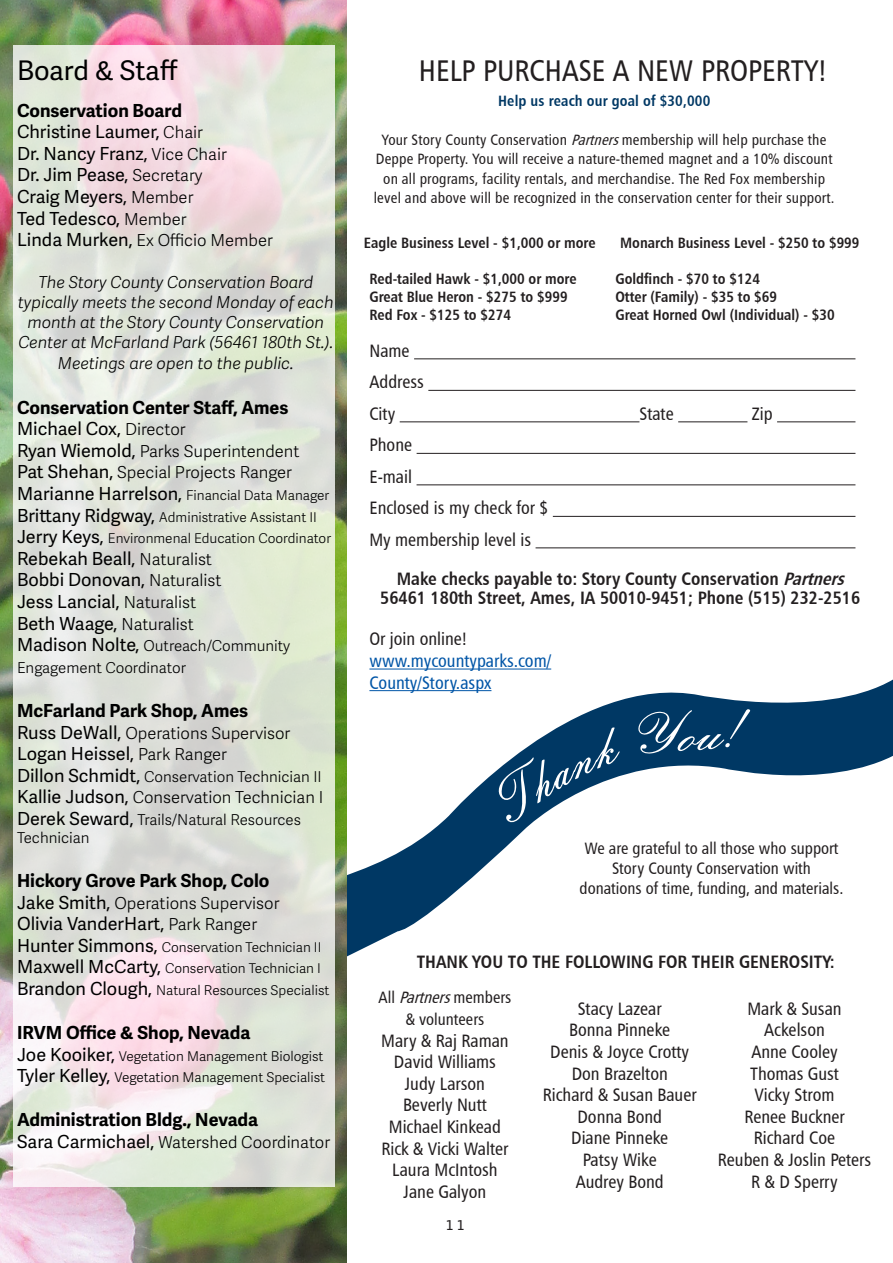
<style>
.page{position:relative;width:893px;height:1263px;background:#fff}
.page>*{position:absolute;margin:0;border:0;box-sizing:border-box;transform-origin:0 0}
.t1{font:30px "Humanist 777 BT Roman Condensed B";color:#231f20}
.t2{font:27px "Adelle Sans";color:#000}
.t3{font:18px/21.6px "Humanist 777 BT Roman Condensed B";color:#231f20;text-align:center}
.t4{font:18px "Adelle Sans";color:#000}
.t5{font:18px "Humanist 777 BT Bold Condensed B";color:#231f20}
.t6{font:700 18px "Adelle Sans";color:#000}
.t7{font:18px/21.6px "Humanist 777 BT Roman Condensed B";color:#0155a7}
.t8{font:300 16.5px "Adelle Sans";color:#000}
.t9{font:italic 300 16.5px/19.8px "Adelle Sans";color:#000;text-align:center}
.t10{font:16.5px "Humanist 777 BT Roman Condensed B";color:#231f20}
.t11{font:15px/19.5px "Humanist 777 BT Roman Condensed B";letter-spacing:.01em;color:#231f20;text-align:center}
.t12{font:15px "Humanist 777 BT Bold Condensed B";color:#231f20}
.t13{font:300 15px/18px "Adelle Sans";color:#000}
.t14{font:15px "Humanist 777 BT Bold Condensed B";letter-spacing:.01em;color:#003864}
.t15{font:300 13.5px "Adelle Sans";color:#000}
.t16{font:13.5px "Hack";color:#231f20}
.s1{font-weight:300;font-size:16.5px}
.s2{font-weight:400;font-size:18px}
.s3{font-style:italic}
</style>
<div class="page">
<svg style="left:346px;top:670px;width:547px;height:282px"></svg>
<img style="left:0;top:0;width:346px;height:1263px">
<svg style="left:14px;top:45px;width:320px;height:1141px;background:#e3e2db"></svg>
<hr style="left:414px;top:358px;width:441px;height:1px;background:#231f20">
<hr style="left:428px;top:390px;width:427px;height:1px;background:#231f20">
<hr style="left:400px;top:421px;width:239px;height:1px;background:#231f20">
<hr style="left:678px;top:421px;width:69px;height:1px;background:#231f20">
<hr style="left:777px;top:421px;width:78px;height:1px;background:#231f20">
<hr style="left:417px;top:453px;width:438px;height:1px;background:#231f20">
<hr style="left:417px;top:484px;width:438px;height:1px;background:#231f20">
<hr style="left:553px;top:516px;width:302px;height:1px;background:#231f20">
<hr style="left:536px;top:547px;width:319px;height:1px;background:#231f20">
<hr style="left:369px;top:668px;width:182px;height:1px;background:#0155a7">
<hr style="left:369px;top:690px;width:122px;height:1px;background:#0155a7">
<svg style="left:496px;top:709px;width:254px;height:114px"></svg>
<p class="t2" style="left:17px;top:55px;width:162px">Board &amp; Staff</p>
<p class="t6" style="left:17px;top:99px;width:167px">Conservation Board</p>
<p class="t4" style="left:17px;top:121px;width:187px">Christine Laumer, <span class="s1">Chair</span></p>
<p class="t4" style="left:17px;top:143px;width:211px">Dr. Nancy Franz, <span class="s1">Vice Chair</span></p>
<p class="t4" style="left:17px;top:165px;width:187px">Dr. Jim Pease, <span class="s1">Secretary</span></p>
<p class="t4" style="left:17px;top:186px;width:178px">Craig Meyers, <span class="s1">Member</span></p>
<p class="t4" style="left:17px;top:208px;width:171px">Ted Tedesco, <span class="s1">Member</span></p>
<p class="t8" style="left:17px;top:231px;width:257px"><span class="s2">Linda Murken,</span> Ex Officio Member</p>
<p class="t9" style="left:18px;top:273px;width:317px">The Story County Conservation Board typically meets the second Monday of each month at the Story County Conservation Center at McFarland Park (56461 180th St.).</p>
<p class="t9" style="left:58px;top:354px;width:237px">Meetings are open to the public.</p>
<p class="t6" style="left:17px;top:396px;width:273px">Conservation Center Staff, Ames</p>
<p class="t4" style="left:17px;top:418px;width:170px">Michael Cox, <span class="s1">Director</span></p>
<p class="t8" style="left:17px;top:441px;width:284px"><span class="s2">Ryan Wiemold,</span> Parks Superintendent</p>
<p class="t8" style="left:17px;top:463px;width:277px"><span class="s2">Pat Shehan,</span> Special Projects Ranger</p>
<p class="t15" style="left:17px;top:487px;width:314px"><span class="s2">Marianne Harrelson,</span> Financial Data Manager</p>
<p class="t15" style="left:17px;top:509px;width:301px"><span class="s2">Brittany Ridgway,</span> Administrative Assistant II</p>
<p class="t15" style="left:17px;top:531px;width:316px"><span class="s2">Jerry Keys,</span> Environmenal Education Coordinator</p>
<p class="t4" style="left:17px;top:548px;width:196px">Rebekah Beall, <span class="s1">Naturalist</span></p>
<p class="t4" style="left:17px;top:570px;width:206px">Bobbi Donovan, <span class="s1">Naturalist</span></p>
<p class="t4" style="left:17px;top:591px;width:180px">Jess Lancial, <span class="s1">Naturalist</span></p>
<p class="t4" style="left:17px;top:613px;width:178px">Beth Waage, <span class="s1">Naturalist</span></p>
<p class="t13" style="left:17px;top:637px;width:275px"><span class="s2">Madison Nolte,</span> Outreach/Community</p>
<p class="t13" style="left:17px;top:659px;width:171px">Engagement Coordinator</p>
<p class="t6" style="left:17px;top:700px;width:233px">McFarland Park Shop, Ames</p>
<p class="t8" style="left:17px;top:723px;width:275px"><span class="s2">Russ DeWall,</span> Operations Supervisor</p>
<p class="t4" style="left:17px;top:743px;width:211px">Logan Heissel, <span class="s1">Park Ranger</span></p>
<p class="t13" style="left:17px;top:768px;width:306px"><span class="s2">Dillon Schmidt,</span> Conservation Technician II</p>
<p class="t8" style="left:17px;top:788px;width:308px"><span class="s2">Kallie Judson,</span> Conservation Technician I</p>
<p class="t13" style="left:17px;top:811px;width:285px"><span class="s2">Derek Seward,</span> Trails/Natural Resources<br>Technician</p>
<p class="t6" style="left:17px;top:870px;width:254px">Hickory Grove Park Shop, Colo</p>
<p class="t8" style="left:17px;top:893px;width:264px"><span class="s2">Jake Smith,</span> Operations Supervisor</p>
<p class="t4" style="left:17px;top:913px;width:242px">Olivia VanderHart, <span class="s1">Park Ranger</span></p>
<p class="t15" style="left:17px;top:939px;width:306px"><span class="s2">Hunter Simmons,</span> Conservation Technician II</p>
<p class="t15" style="left:17px;top:961px;width:305px"><span class="s2">Maxwell McCarty,</span> Conservation Technician I</p>
<p class="t15" style="left:17px;top:982px;width:314px"><span class="s2">Brandon Clough,</span> Natural Resources Specialist</p>
<p class="t6" style="left:17px;top:1022px;width:235px">IRVM Office &amp; Shop, Nevada</p>
<p class="t15" style="left:17px;top:1048px;width:308px"><span class="s2">Joe Kooiker,</span> Vegetation Management Biologist</p>
<p class="t15" style="left:17px;top:1070px;width:310px"><span class="s2">Tyler Kelley,</span> Vegetation Management Specialist</p>
<p class="t6" style="left:17px;top:1109px;width:243px">Administration Bldg., Nevada</p>
<p class="t8" style="left:17px;top:1133px;width:315px"><span class="s2">Sara Carmichael,</span> Watershed Coordinator</p>
<p class="t1" style="left:419px;top:52px;width:410px">HELP PURCHASE A NEW PROPERTY!</p>
<p class="t14" style="left:498px;top:91px;width:214px">Help us reach our goal of $30,000</p>
<p class="t11" style="left:374px;top:129px;width:462px">Your Story County Conservation <span class="s3">Partners</span>membership will help purchase the Deppe Property. You will receive a nature-themed magnet and a 10% discount on all programs, facility rentals, and merchandise. The Red Fox membership level and above will be recognized in the conservation center for their support.</p>
<p class="t12" style="left:364px;top:233px;width:233px">Eagle Business Level - $1,000 or more</p>
<p class="t12" style="left:620px;top:233px;width:241px">Monarch Business Level - $250 to $999</p>
<p class="t12" style="left:369px;top:269px;width:209px">Red-tailed Hawk - $1,000 or more</p>
<p class="t12" style="left:369px;top:287px;width:200px">Great Blue Heron - $275 to $999</p>
<p class="t12" style="left:369px;top:305px;width:143px">Red Fox - $125 to $274</p>
<p class="t12" style="left:615px;top:269px;width:146px">Goldfinch - $70 to $124</p>
<p class="t12" style="left:615px;top:287px;width:163px">Otter (Family) - $35 to $69</p>
<p class="t12" style="left:615px;top:305px;width:221px">Great Horned Owl (Individual) - $30</p>
<p class="t3" style="left:369px;top:339px;width:42px">Name</p>
<p class="t3" style="left:369px;top:371px;width:56px">Address</p>
<p class="t3" style="left:369px;top:402px;width:27px">City</p>
<p class="t3" style="left:639px;top:402px;width:36px">State</p>
<p class="t3" style="left:752px;top:402px;width:22px">Zip</p>
<p class="t3" style="left:369px;top:434px;width:44px">Phone</p>
<p class="t3" style="left:369px;top:465px;width:44px">E-mail</p>
<p class="t3" style="left:369px;top:497px;width:180px">Enclosed is my check for $</p>
<p class="t3" style="left:369px;top:528px;width:163px">My membership level is</p>
<p class="t5" style="left:397px;top:567px;width:454px">Make checks payable to: Story County Conservation <span class="s3">Partners</span></p>
<p class="t5" style="left:380px;top:587px;width:482px">56461 180th Street, Ames, IA 50010-9451; Phone (515) 232-2516</p>
<p class="t3" style="left:369px;top:628px;width:99px">Or join online!</p>
<p class="t7" style="left:369px;top:650px;width:183px">www.mycountyparks.com/<br>County/Story.aspx</p>
<p class="t10" style="left:584px;top:838px;width:256px">We are grateful to all those who support</p>
<p class="t10" style="left:612px;top:858px;width:200px">Story County Conservation with</p>
<p class="t10" style="left:580px;top:878px;width:265px">donations of time, funding, and materials.</p>
<p class="t5" style="left:417px;top:950px;width:419px">THANK YOU TO THE FOLLOWING FOR THEIR GENEROSITY:</p>
<p class="t10" style="left:379px;top:987px;width:134px">All <span class="s3">Partners</span>members</p>
<p class="t10" style="left:406px;top:1009px;width:80px">&amp; volunteers</p>
<p class="t3" style="left:381px;top:1029px;width:129px">Mary &amp; Raj Raman</p>
<p class="t3" style="left:394px;top:1051px;width:104px">David Williams</p>
<p class="t3" style="left:405px;top:1072px;width:82px">Judy Larson</p>
<p class="t3" style="left:403px;top:1094px;width:85px">Beverly Nutt</p>
<p class="t3" style="left:389px;top:1116px;width:114px">Michael Kinkead</p>
<p class="t3" style="left:381px;top:1137px;width:128px">Rick &amp; Vicki Walter</p>
<p class="t3" style="left:392px;top:1159px;width:107px">Laura McIntosh</p>
<p class="t3" style="left:404px;top:1180px;width:84px">Jane Galyon</p>
<p class="t3" style="left:747px;top:997px;width:96px">Mark &amp; Susan<br>Ackelson</p>
<p class="t3" style="left:751px;top:1040px;width:88px">Anne Cooley</p>
<p class="t3" style="left:750px;top:1062px;width:90px">Thomas Gust</p>
<p class="t3" style="left:755px;top:1084px;width:81px">Vicky Strom</p>
<p class="t3" style="left:744px;top:1105px;width:102px">Renee Buckner</p>
<p class="t3" style="left:754px;top:1127px;width:83px">Richard Coe</p>
<p class="t3" style="left:718px;top:1148px;width:155px">Reuben &amp; Joslin Peters</p>
<p class="t3" style="left:751px;top:1170px;width:88px">R &amp; D Sperry</p>
<p class="t3" style="left:578px;top:997px;width:85px">Stacy Lazear</p>
<p class="t3" style="left:569px;top:1019px;width:103px">Bonna Pinneke</p>
<p class="t3" style="left:550px;top:1040px;width:140px">Denis &amp; Joyce Crotty</p>
<p class="t3" style="left:572px;top:1062px;width:98px">Don Brazelton</p>
<p class="t3" style="left:543px;top:1084px;width:155px">Richard &amp; Susan Bauer</p>
<p class="t3" style="left:577px;top:1105px;width:86px">Donna Bond</p>
<p class="t3" style="left:571px;top:1127px;width:99px">Diane Pinneke</p>
<p class="t3" style="left:583px;top:1148px;width:75px">Patsy Wike</p>
<p class="t3" style="left:576px;top:1170px;width:90px">Audrey Bond</p>
<p class="t16" style="left:445px;top:1216px;width:20px">11</p>
</div>
